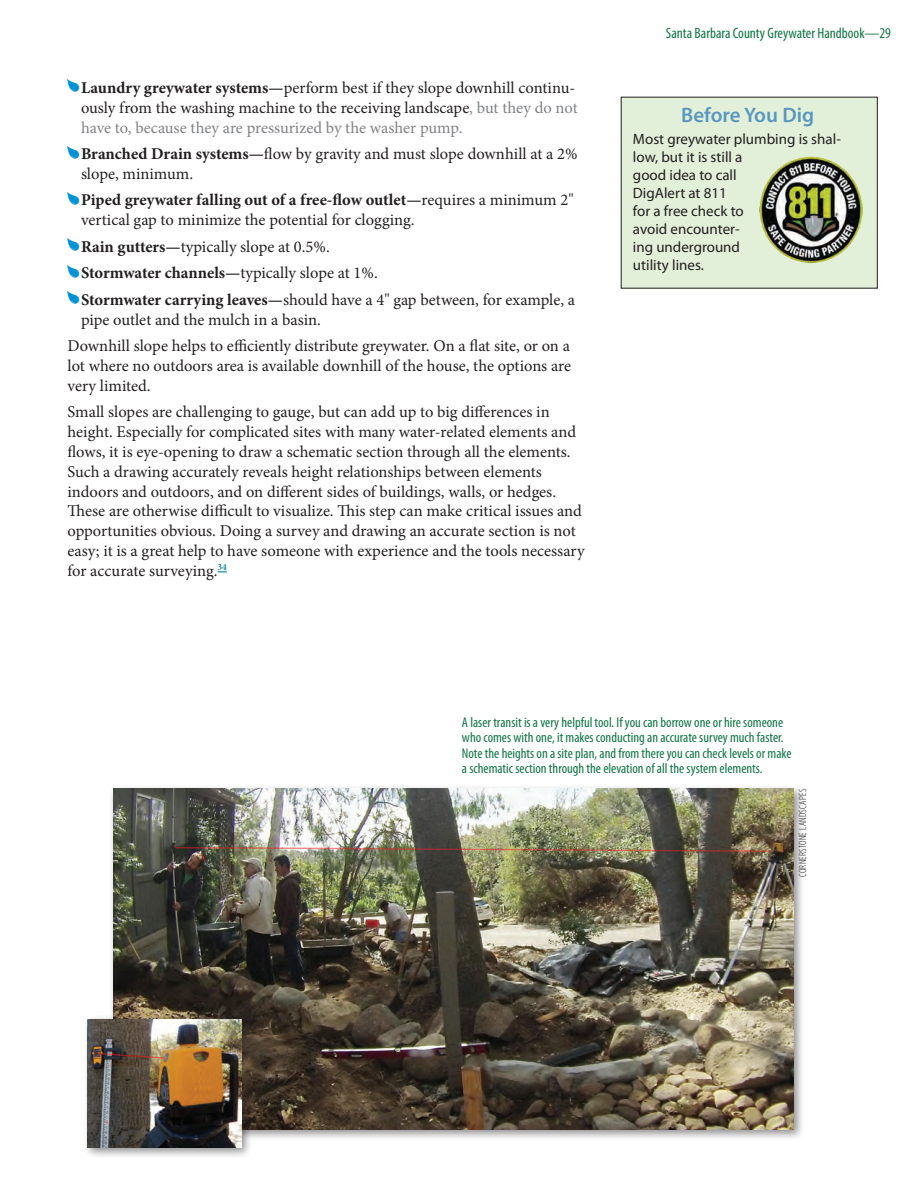
<style>
.page{position:relative;width:918px;height:1188px;background:#fff}
.page>*{position:absolute;margin:0;border:0;box-sizing:border-box;transform-origin:0 0}
.sidebartitle{font:600 21px "Myriad Pro";color:#5a97bf}
.t1{font:16.5px/19.8px "Minion Pro";color:#231f20}
.t2{font:700 16.5px "Minion Pro";letter-spacing:-.005em;color:#231f20}
.sidebar{font:15px/18px "Myriad Pro";color:#231f20}
.t3{font:condensed 15px "Myriad Pro";color:#107546}
.imgtext{font:condensed 14.25px/15.5px "Myriad Pro";color:#107546}
.imgcredit{font:300 condensed 10.5px "Myriad Pro";letter-spacing:.02em;color:#231f20}
.s1{font-weight:700}
.s2{color:#808285}
.s3{font-weight:400}
</style>
<div class="page">
<div style="left:621px;top:97px;width:256px;height:191px;background:#e2f0da"></div>
<img style="left:759px;top:156px;width:104px;height:107px">
<div style="left:109px;top:784px;width:696px;height:357px;background:#231f20;opacity:.5"></div>
<img style="left:113px;top:789px;width:681px;height:341px">
<img style="left:173px;top:846px;width:599px;height:7px">
<div style="left:83px;top:1014px;width:170px;height:146px;background:#231f20;opacity:.5"></div>
<img style="left:88px;top:1019px;width:154px;height:129px">
<svg style="left:97px;top:1052px;width:69px;height:8px"></svg>
<p class="t1" style="left:81px;top:78px;width:498px"><span class="s1">Laundry greywater systems—</span>perform best if they slope downhill continu&shy;ously from the washing machine to the receiving landscape<span class="s2">, but they do not have to, because they are pressurized by the washer pump.</span></p>
<p class="t1" style="left:81px;top:144px;width:498px"><span class="s1">Branched Drain systems—</span>flow by gravity and must slope downhill at a 2% slope, minimum.</p>
<p class="t1" style="left:81px;top:190px;width:494px"><span class="s1">Piped greywater falling out of a free-flow outlet—</span>requires a minimum 2" vertical gap to minimize the potential for clogging.</p>
<p class="t1" style="left:81px;top:237px;width:250px"><span class="s1">Rain gutters—</span>typically slope at 0.5%.</p>
<p class="t2" style="left:81px;top:261px;width:298px">Stormwater channels—<span class="s3">typically slope at 1%.</span></p>
<p class="t1" style="left:81px;top:290px;width:496px"><span class="s1">Stormwater carrying leaves—</span>should have a 4" gap between, for example, a pipe outlet and the mulch in a basin.</p>
<p class="t1" style="left:68px;top:336px;width:505px;text-align:justify">Downhill slope helps to efficiently distribute greywater. On a flat site, or on a lot where no outdoors area is available downhill of the house, the options are very limited.</p>
<p class="t1" style="left:68px;top:402px;width:519px">Small slopes are challenging to gauge, but can add up to big differences in height. Especially for complicated sites with many water-related elements and flows, it is eye-opening to draw a schematic section through all the elements.<br>Such a drawing accurately reveals height relationships between elements indoors and outdoors, and on different sides of buildings, walls, or hedges.<br>These are otherwise difficult to visualize. This step can make critical issues and opportunities obvious. Doing a survey and drawing an accurate section is not easy; it is a great help to have someone with experience and the tools necessary for accurate surveying.<sup>34</sup></p>
<p class="t3" style="left:666px;top:24px;width:227px">Santa Barbara County Greywater Handbook—29</p>
<p class="sidebartitle" style="left:681px;top:102px;width:134px">Before You Dig</p>
<p class="sidebar" style="left:633px;top:129px;width:209px">Most greywater plumbing is shal&shy;low, but it is still a<br>good idea to call<br>DigAlert at 811<br>for a free check to<br>avoid encounter-<br>ing underground<br>utility lines.</p>
<p class="imgtext" style="left:462px;top:714px;width:331px">A laser transit is a very helpful tool. If you can borrow one or hire someone who comes with one, it makes conducting an accurate survey much faster.<br>Note the heights on a site plan, and from there you can check levels or make a schematic section through the elevation of all the system elements.</p>
<p class="imgcredit" style="left:797px;top:877px;width:90px;rotate:-90deg">CORNERSTONE LANDSCAPES</p>
</div>
